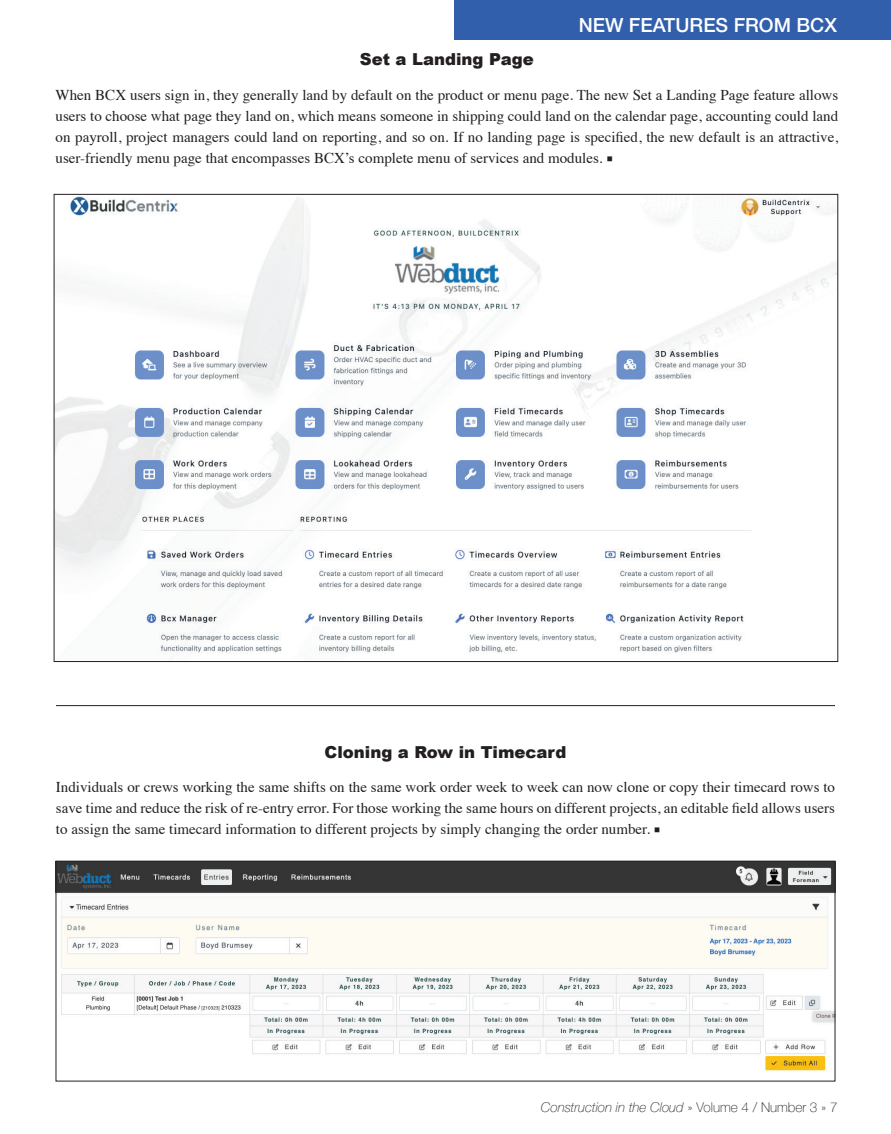
<style>
.page{position:relative;width:891px;height:1134px;background:#fff}
.page>*{position:absolute;margin:0;border:0;box-sizing:border-box;transform-origin:0 0}
.t1{font:500 19.5px "Helvetica Neue LT Std";color:#fff}
.t2{font:900 16.5px "Arial";color:#231f20}
.t3{font:15px/21px "Times";color:#231f20;text-align:justify}
.t4{font:italic 100 13.5px "Helvetica Neue";color:#231f20}
.s1{font-family:"Minion Pro";font-size:16.5px}
.s2{font-style:normal}
</style>
<div class="page">
<hr style="left:56px;top:705px;width:779px;height:1px;background:#231f20">
<img style="left:58px;top:863px;width:775px;height:208px">
<div style="left:56px;top:861px;width:779px;height:220px;border:1px solid #231f20"></div>
<img style="left:56px;top:196px;width:780px;height:458px">
<div style="left:454px;top:0;width:437px;height:39px;background:#315fac"></div>
<h1 class="t1" style="left:579px;top:14px;width:260px">NEW FEATURES FROM BCX</h1>
<p class="t2" style="left:360px;top:47px;width:176px">Set a Landing Page</p>
<p class="t3" style="left:56px;top:83px;width:784px">When BCX users sign in, they generally land by default on the product or menu page. The new Set a Landing Page feature allows users to choose what page they land on, which means someone in shipping could land on the calendar page, accounting could land on payroll, project managers could land on reporting, and so on. If no landing page is specified, the new default is an attractive, user-friendly menu page that encompasses BCX’s complete menu of services and modules. <span class="s1">■</span></p>
<p class="t2" style="left:325px;top:740px;width:243px">Cloning a Row in Timecard</p>
<p class="t3" style="left:56px;top:775px;width:781px">Individuals or crews working the same shifts on the same work order week to week can now clone or copy their timecard rows to save time and reduce the risk of re-entry error. For those working the same hours on different projects, an editable field allows users to assign the same timecard information to different projects by simply changing the order number. <span class="s1">■</span></p>
<p class="t4" style="left:541px;top:1097px;width:298px">Construction in the Cloud <span class="s2">» Volume 4 / Number 3 » 7</span></p>
</div>
